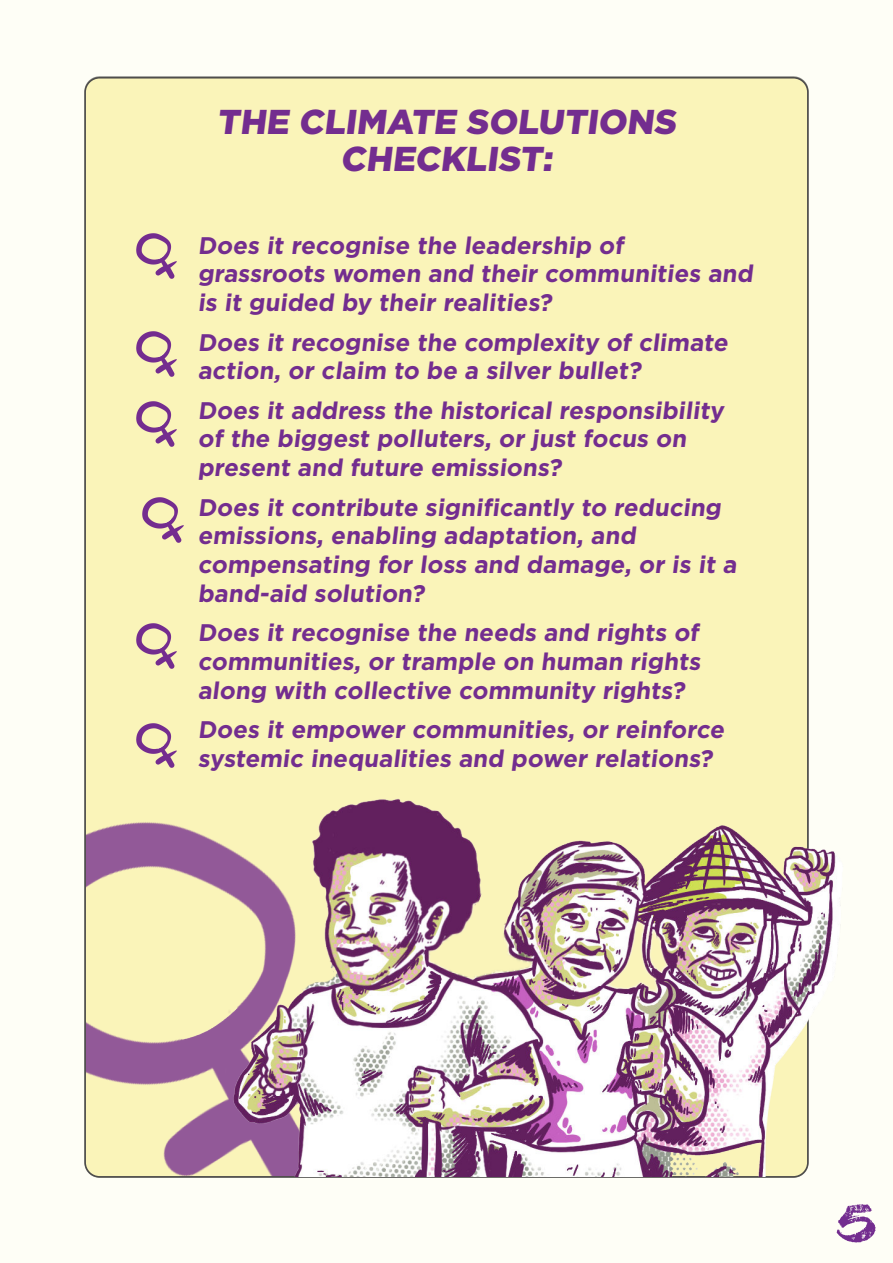
<style>
.page{position:relative;width:893px;height:1263px;background:#fefef6}
.page>*{position:absolute;margin:0;border:0;box-sizing:border-box;transform-origin:0 0}
.t1{font:60px "Hey October";color:#732d8f;scale:1.49 1}
.t2{font:900 34.5px/36.3px "Gotham";color:#732d8f;text-align:center}
.t3{font:700 24px/28.8px "Gotham";color:#732d8f}
</style>
<div class="page">
<div style="left:85px;top:78px;width:723px;height:1099px;background:#faf4b9;border-radius:14px"></div>
<img style="left:87px;top:822px;width:138px;height:355px">
<img style="left:136px;top:233px;width:41px;height:45px">
<img style="left:136px;top:332px;width:41px;height:44px">
<img style="left:136px;top:402px;width:41px;height:44px">
<img style="left:143px;top:498px;width:40px;height:44px">
<img style="left:136px;top:623px;width:41px;height:45px">
<img style="left:136px;top:723px;width:41px;height:45px">
<img style="left:225px;top:799px;width:611px;height:378px">
<h2 class="t2" style="left:217px;top:106px;width:465px">THE CLIMATE SOLUTIONS<br>CHECKLIST:</h2>
<p class="t3" style="left:198px;top:232px;width:560px">Does it recognise the leadership of grassroots women and their communities and is it guided by their realities?</p>
<p class="t3" style="left:198px;top:329px;width:534px">Does it recognise the complexity of climate action, or claim to be a silver bullet?</p>
<p class="t3" style="left:198px;top:397px;width:531px">Does it address the historical responsibility of the biggest polluters, or just focus on present and future emissions?</p>
<p class="t3" style="left:198px;top:494px;width:543px">Does it contribute significantly to reducing emissions, enabling adaptation, and compensating for loss and damage, or is it a band-aid solution?</p>
<p class="t3" style="left:198px;top:620px;width:507px;text-align:justify">Does it recognise the needs and rights of communities, or trample on human rights along with collective community rights?</p>
<p class="t3" style="left:198px;top:717px;width:531px">Does it empower communities, or reinforce systemic inequalities and power relations?</p>
<h1 class="t1" style="left:837px;top:1193px;width:30px">5</h1>
</div>
